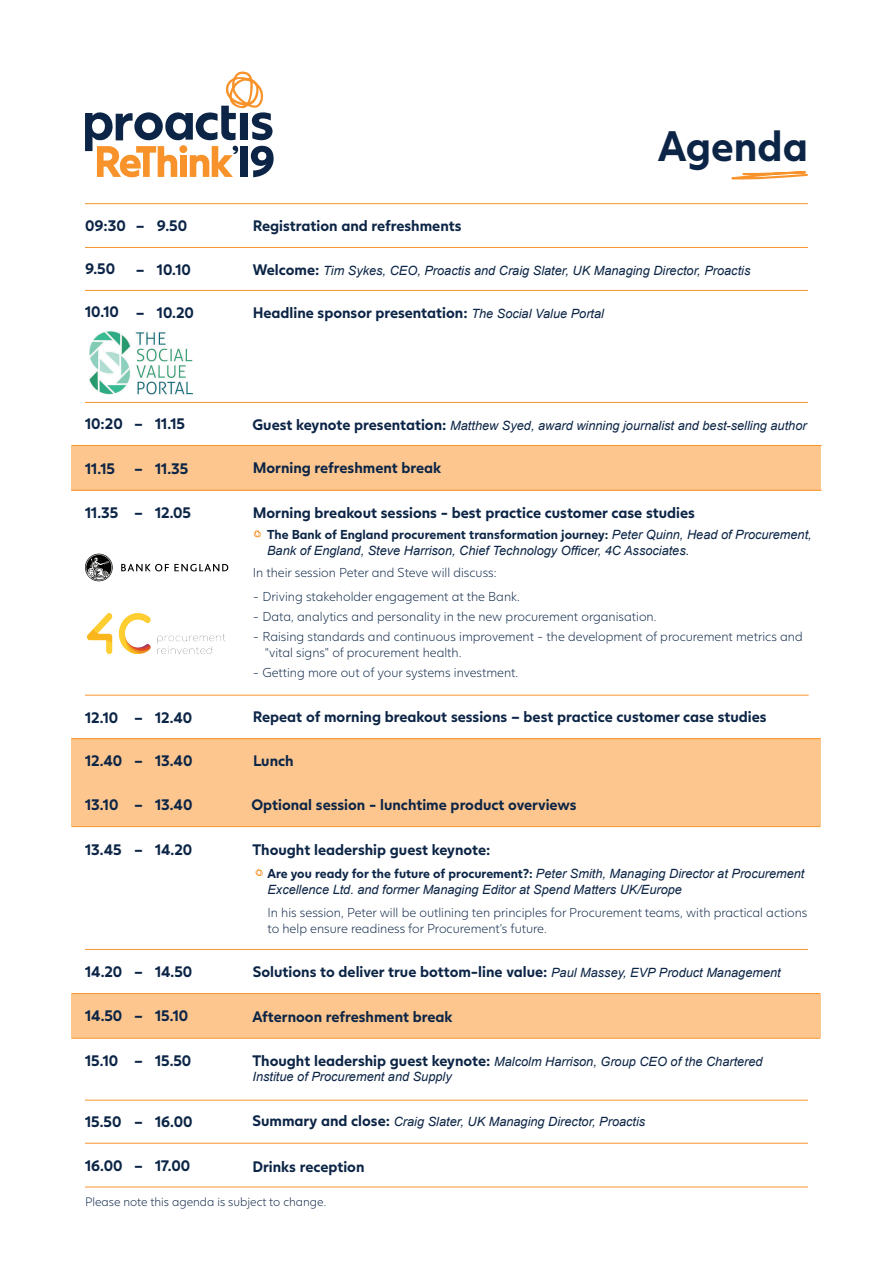
<style>
.page{position:relative;width:893px;height:1263px;background:#fff}
.page>*{position:absolute;margin:0;border:0;box-sizing:border-box;transform-origin:0 0}
.t1{font:700 42px "Juli Sans";color:#0c2546}
.t2{font:700 15px "Juli Sans";color:#0c2546}
.t3{font:italic 12.75px/15.3px "Arial";color:#0c2546}
.t4{font:300 12.75px/15.8px "Juli Sans";color:#0c2546}
.t5{font:700 12.75px "Juli Sans";color:#0c2546}
.t6{font:300 12px "Juli Sans";color:#0c2546}
.s1{font-family:"Juli Sans";font-weight:700;font-style:normal;font-size:15px}
.s2{font-family:"Arial";font-weight:400;font-style:italic;font-size:12.75px}
.s3{font-family:"Arial";font-weight:400;font-style:italic}
.s4{font-family:"Juli Sans";font-weight:700;font-style:normal}
</style>
<div class="page">
<div style="left:71px;top:446px;width:750px;height:45px;background:#fcc68e"></div>
<div style="left:71px;top:994px;width:750px;height:44px;background:#fcc68e"></div>
<div style="left:71px;top:739px;width:750px;height:87px;background:#fcc68e"></div>
<svg style="left:731px;top:171px;width:77px;height:9px"></svg>
<svg style="left:254px;top:530px;width:7px;height:8px"></svg>
<hr style="left:71px;top:738px;width:749px;height:1px;background:#f7932a">
<hr style="left:85px;top:695px;width:724px;height:1px;background:#f7932a">
<hr style="left:71px;top:826px;width:749px;height:1px;background:#f7932a">
<svg style="left:85px;top:71px;width:189px;height:106px"></svg>
<img style="left:87px;top:613px;width:139px;height:42px">
<svg style="left:121px;top:564px;width:107px;height:7px"></svg>
<svg style="left:85px;top:554px;width:28px;height:27px"></svg>
<svg style="left:86px;top:554px;width:26px;height:27px"></svg>
<hr style="left:71px;top:1038px;width:749px;height:1px;background:#f7932a">
<hr style="left:71px;top:993px;width:749px;height:1px;background:#f7932a">
<hr style="left:85px;top:1186px;width:723px;height:1px;background:#f7932a">
<hr style="left:85px;top:1143px;width:723px;height:1px;background:#f7932a">
<hr style="left:85px;top:1100px;width:723px;height:1px;background:#f7932a">
<svg style="left:255px;top:868px;width:8px;height:8px"></svg>
<hr style="left:85px;top:949px;width:723px;height:1px;background:#f7932a">
<img style="left:89px;top:331px;width:105px;height:64px">
<hr style="left:85px;top:247px;width:723px;height:1px;background:#f7932a">
<hr style="left:85px;top:203px;width:723px;height:1px;background:#f7932a">
<hr style="left:85px;top:290px;width:723px;height:1px;background:#f7932a">
<hr style="left:85px;top:402px;width:723px;height:1px;background:#f7932a">
<hr style="left:71px;top:490px;width:750px;height:1px;background:#f7932a">
<hr style="left:71px;top:445px;width:750px;height:1px;background:#f7932a">
<p class="t2" style="left:85px;top:213px;width:104px">09:30 – 9.50</p>
<p class="t2" style="left:136px;top:257px;width:57px">– 10.10</p>
<p class="t2" style="left:136px;top:300px;width:60px">– 10.20</p>
<p class="t2" style="left:85px;top:257px;width:32px">9.50</p>
<p class="t2" style="left:85px;top:300px;width:36px">10.10</p>
<p class="t2" style="left:85px;top:411px;width:102px">10:20 – 11.15</p>
<p class="t2" style="left:85px;top:456px;width:32px">11.15</p>
<p class="t2" style="left:134px;top:456px;width:56px">– 11.35</p>
<p class="t2" style="left:85px;top:500px;width:108px">11.35 – 12.05</p>
<p class="t2" style="left:253px;top:213px;width:210px">Registration and refreshments</p>
<h1 class="t1" style="left:658px;top:111px;width:151px">Agenda</h1>
<p class="t3" style="left:253px;top:263px;width:499px"><span class="s1">Welcome:</span> Tim Sykes, CEO, Proactis and Craig Slater, UK Managing Director, Proactis</p>
<p class="t2" style="left:253px;top:300px;width:353px">Headline sponsor presentation: <span class="s2">The Social Value Portal</span></p>
<p class="t3" style="left:253px;top:418px;width:556px"><span class="s1">Guest keynote presentation:</span> Matthew Syed, award winning journalist and best-selling author</p>
<p class="t2" style="left:253px;top:455px;width:190px">Morning refreshment break</p>
<p class="t2" style="left:253px;top:500px;width:443px">Morning breakout sessions - best practice customer case studies</p>
<p class="t5" style="left:267px;top:524px;width:546px">The Bank of England procurement transformation journey: <span class="s3">Peter Quinn, Head of Procurement,</span></p>
<p class="t3" style="left:267px;top:543px;width:424px">Bank of England, Steve Harrison, Chief Technology Officer, 4C Associates.</p>
<p class="t4" style="left:253px;top:564px;width:245px">In their session Peter and Steve will discuss:</p>
<p class="t4" style="left:253px;top:588px;width:268px">- Driving stakeholder engagement at the Bank.</p>
<p class="t4" style="left:253px;top:608px;width:405px">- Data, analytics and personality in the new procurement organisation.</p>
<p class="t4" style="left:265px;top:628px;width:539px;text-indent:-12px">- Raising standards and continuous improvement - the development of procurement metrics and “vital signs” of procurement health.</p>
<p class="t4" style="left:253px;top:664px;width:267px">- Getting more out of your systems investment.</p>
<p class="t2" style="left:85px;top:705px;width:109px">12.10 – 12.40</p>
<p class="t2" style="left:253px;top:704px;width:515px">Repeat of morning breakout sessions – best practice customer case studies</p>
<p class="t2" style="left:85px;top:748px;width:109px">12.40 – 13.40</p>
<p class="t2" style="left:85px;top:792px;width:109px">13.10 – 13.40</p>
<p class="t2" style="left:253px;top:748px;width:42px">Lunch</p>
<p class="t2" style="left:252px;top:792px;width:326px">Optional session - lunchtime product overviews</p>
<p class="t2" style="left:85px;top:837px;width:109px">13.45 – 14.20</p>
<p class="t2" style="left:253px;top:837px;width:239px">Thought leadership guest keynote:</p>
<p class="t3" style="left:267px;top:866px;width:538px;line-height:15.8px"><span class="s4">Are you ready for the future of procurement?:</span> Peter Smith, Managing Director at Procurement<br>Excellence Ltd. and former Managing Editor at Spend Matters UK/Europe</p>
<p class="t4" style="left:267px;top:904px;width:542px">In his session, Peter will be outlining ten principles for Procurement teams, with practical actions to help ensure readiness for Procurement’s future.</p>
<p class="t2" style="left:85px;top:959px;width:109px">14.20 – 14.50</p>
<p class="t2" style="left:253px;top:959px;width:529px">Solutions to deliver true bottom-line value: <span class="s2">Paul Massey, EVP Product Management</span></p>
<p class="t2" style="left:85px;top:1003px;width:105px">14.50 – 15.10</p>
<p class="t2" style="left:253px;top:1004px;width:201px">Afternoon refreshment break</p>
<p class="t2" style="left:85px;top:1048px;width:108px">15.10 – 15.50</p>
<p class="t3" style="left:253px;top:1054px;width:512px"><span class="s1">Thought leadership guest keynote:</span> Malcolm Harrison, Group CEO of the Chartered<br>Institue of Procurement and Supply</p>
<p class="t2" style="left:85px;top:1109px;width:109px">15.50 – 16.00</p>
<p class="t3" style="left:253px;top:1114px;width:394px"><span class="s1">Summary and close:</span> Craig Slater, UK Managing Director, Proactis</p>
<p class="t2" style="left:85px;top:1153px;width:107px">16.00 – 17.00</p>
<p class="t2" style="left:253px;top:1154px;width:113px">Drinks reception</p>
<p class="t6" style="left:85px;top:1193px;width:243px">Please note this agenda is subject to change.</p>
</div>
